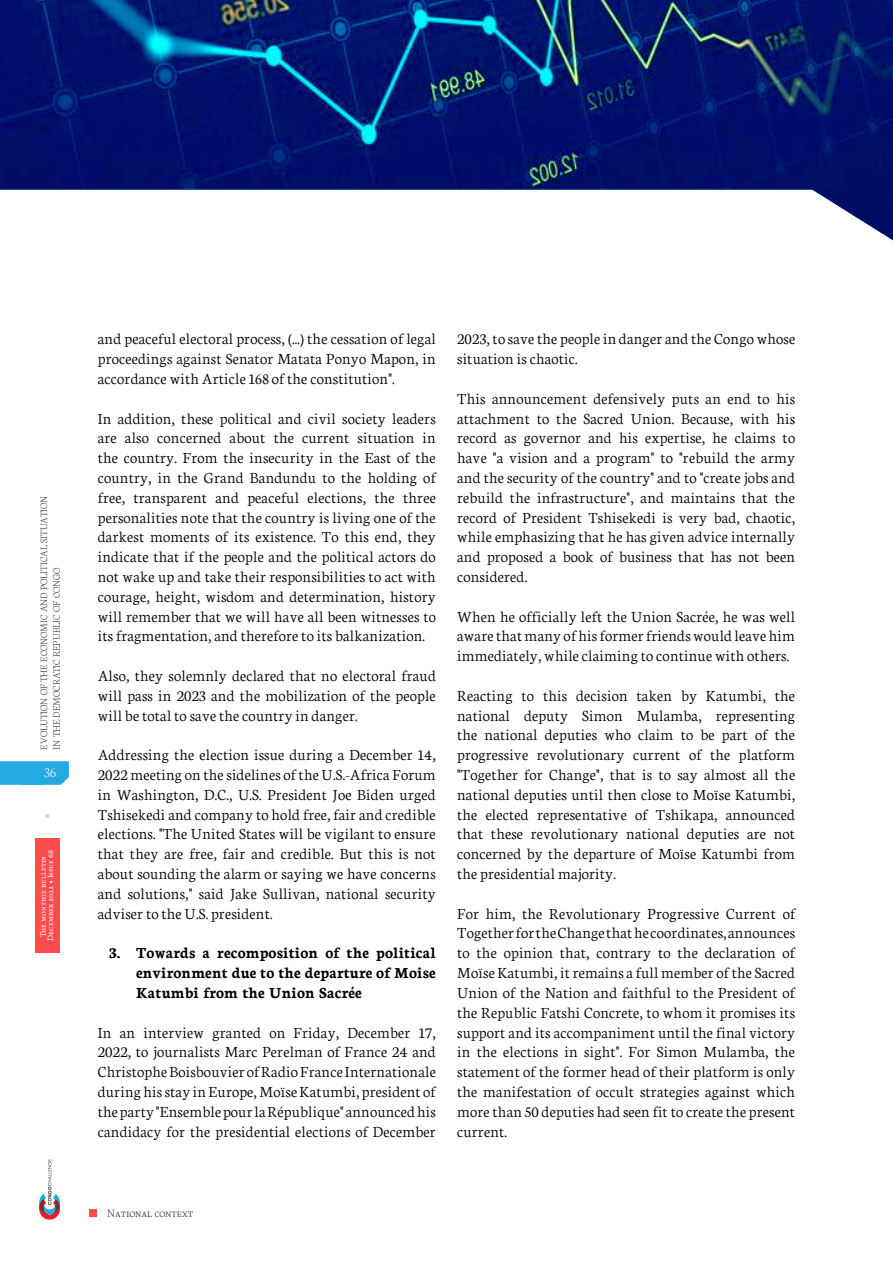
<style>
.page{position:relative;width:893px;height:1263px;background:#fff}
.page>*{position:absolute;margin:0;border:0;box-sizing:border-box;transform-origin:0 0}
.Texte_courant{font:300 16.5px/19.8px "Neuton";letter-spacing:.01em;color:#000;text-align:justify}
.t1{font:700 16.5px/19.8px "Neuton";letter-spacing:.01em;color:#000;text-align:justify}
.t2{font:200 15px "Neuton";color:#fff}
.t3{font:200 12px "Neuton";color:#231f20}
.t4{font:200 10.5px/12.6px "Neuton";color:#231f20}
.t5{font:8.25px/7.5px "Minion Pro";color:#fff;text-align:center}
.s1{font-family:"Neuton"}
</style>
<div class="page">
<svg style="left:0;top:0;width:892px;height:240px;fill:#01116b"></svg>
<svg style="left:892px;top:0;width:1px;height:240px"></svg>
<div style="left:35px;top:838px;width:24px;height:115px;background:#ff4d4d"></div>
<svg style="left:39px;top:1159px;width:21px;height:60px"></svg>
<svg style="left:45px;top:814px;width:5px;height:4px"></svg>
<svg style="left:0;top:761px;width:69px;height:24px"></svg>
<svg style="left:89px;top:1209px;width:8px;height:7px"></svg>
<p class="t4" style="left:38px;top:749px;width:255px;rotate:-90deg">EVOLUTION OF THE ECONOMIC AND POLITICAL SITUATION<br>IN THE DEMOCRATIC REPUBLIC OF CONGO</p>
<p class="t2" style="left:44px;top:764px;width:13px">36</p>
<p class="t5" style="left:39px;top:941px;width:92px;rotate:-90deg">The monthly bulletin<br>December 2022 <span class="s1">◊</span> Issue 68</p>
<p class="Texte_courant" style="left:98px;top:329px;width:340px">and peaceful electoral process, (...) the cessation of legal proceedings against Senator Matata Ponyo Mapon, in accordance with Article 168 of the constitution".</p>
<p class="Texte_courant" style="left:98px;top:408px;width:340px">In addition, these political and civil society leaders are also concerned about the current situation in the country. From the insecurity in the East of the country, in the Grand Bandundu to the holding of free, transparent and peaceful elections, the three personalities note that the country is living one of the darkest moments of its existence. To this end, they indicate that if the people and the political actors do not wake up and take their responsibilities to act with courage, height, wisdom and determination, history will remember that we will have all been witnesses to its fragmentation, and therefore to its balkanization.</p>
<p class="Texte_courant" style="left:98px;top:665px;width:340px">Also, they solemnly declared that no electoral fraud will pass in 2023 and the mobilization of the people will be total to save the country in danger.</p>
<p class="Texte_courant" style="left:98px;top:745px;width:340px">Addressing the election issue during a December 14, 2022 meeting on the sidelines of the U.S.-Africa Forum in Washington, D.C., U.S. President Joe Biden urged Tshisekedi and company to hold free, fair and credible elections. "The United States will be vigilant to ensure that they are free, fair and credible. But this is not about sounding the alarm or saying we have concerns and solutions," said Jake Sullivan, national security adviser to the U.S. president.</p>
<p class="t1" style="left:136px;top:943px;width:301px;text-indent:-27px">3. Towards a recomposition of the political environment due to the departure of Moise Katumbi from the Union Sacrée</p>
<p class="Texte_courant" style="left:98px;top:1022px;width:340px">In an interview granted on Friday, December 17, 2022, to journalists Marc Perelman of France 24 and Christophe Boisbouvier of Radio France Internationale during his stay in Europe, Moïse Katumbi, president of the party "Ensemble pour la République" announced his candidacy for the presidential elections of December</p>
<p class="Texte_courant" style="left:457px;top:329px;width:340px">2023, to save the people in danger and the Congo whose situation is chaotic.</p>
<p class="Texte_courant" style="left:457px;top:388px;width:340px">This announcement defensively puts an end to his attachment to the Sacred Union. Because, with his record as governor and his expertise, he claims to have "a vision and a program" to "rebuild the army and the security of the country" and to "create jobs and rebuild the infrastructure", and maintains that the record of President Tshisekedi is very bad, chaotic, while emphasizing that he has given advice internally and proposed a book of business that has not been considered.</p>
<p class="Texte_courant" style="left:457px;top:606px;width:339px">When he officially left the Union Sacrée, he was well aware that many of his former friends would leave him immediately, while claiming to continue with others.</p>
<p class="Texte_courant" style="left:457px;top:685px;width:340px">Reacting to this decision taken by Katumbi, the national deputy Simon Mulamba, representing the national deputies who claim to be part of the progressive revolutionary current of the platform "Together for Change", that is to say almost all the national deputies until then close to Moïse Katumbi, the elected representative of Tshikapa, announced that these revolutionary national deputies are not concerned by the departure of Moïse Katumbi from the presidential majority.</p>
<p class="Texte_courant" style="left:457px;top:903px;width:340px">For him, the Revolutionary Progressive Current of Together for the Change that he coordinates, announces to the opinion that, contrary to the declaration of Moïse Katumbi, it remains a full member of the Sacred Union of the Nation and faithful to the President of the Republic Fatshi Concrete, to whom it promises its support and its accompaniment until the final victory in the elections in sight". For Simon Mulamba, the statement of the former head of their platform is only the manifestation of occult strategies against which more than 50 deputies had seen fit to create the present current.</p>
<p class="t3" style="left:107px;top:1207px;width:88px">National context</p>
</div>
